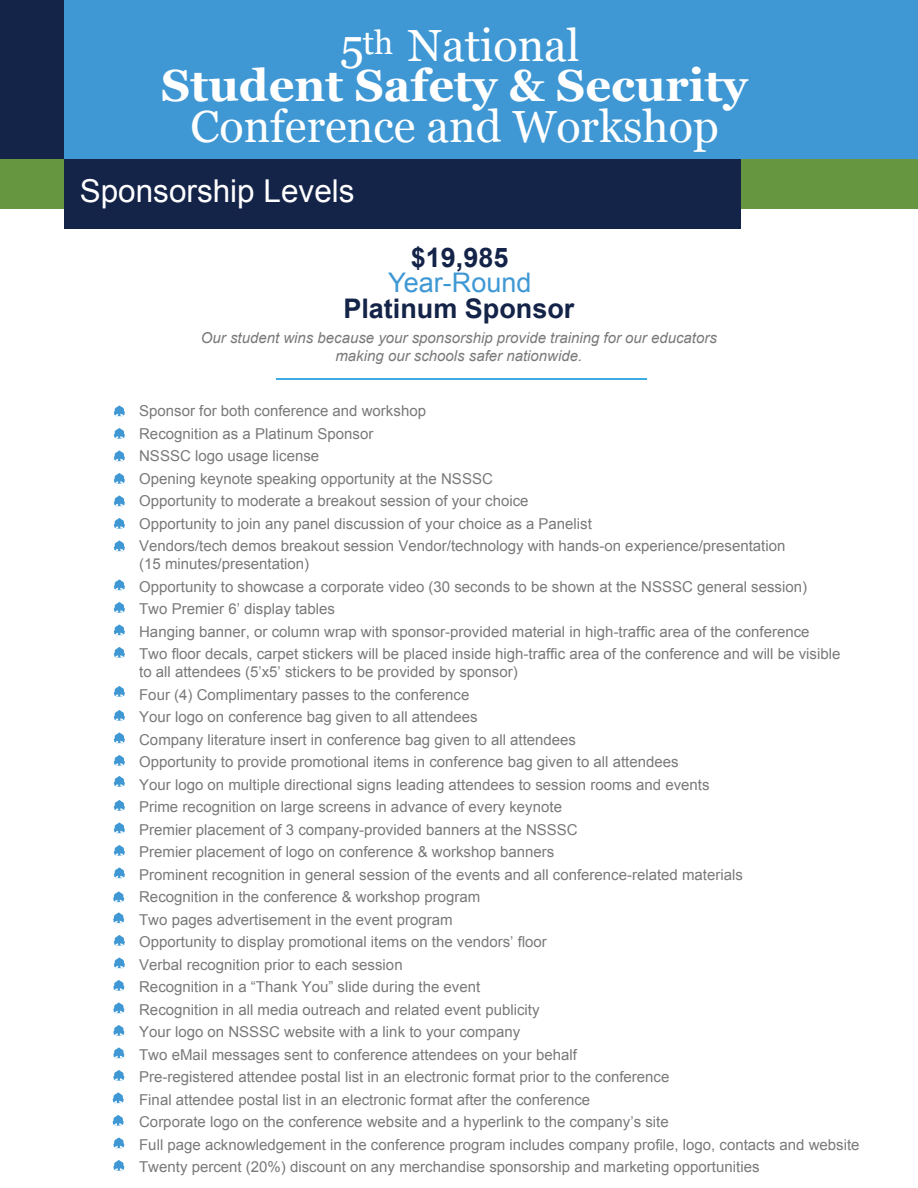
<style>
.page{position:relative;width:918px;height:1188px;background:#fff}
.page>*{position:absolute;margin:0;border:0;box-sizing:border-box;transform-origin:0 0}
.t1{font:700 45px/40.5px "Georgia";color:#fff;text-align:center}
.t2{font:45px "Georgia";color:#fff}
.t3{font:31.5px "Arial";color:#fff}
.t4{font:700 27px "Arial";color:#142348}
.t5{font:27px "Arial";color:#3f98d4}
.t6{font:15px/22.5px "Arial";color:#797979}
.t7{font:italic 15px/18px "Arial";color:#797979;text-align:center}
.s1{font-weight:400}
</style>
<div class="page">
<div style="left:0;top:3px;width:918px;height:205px;background:#669740"></div>
<div style="left:0;top:0;width:65px;height:158px;background:#142348"></div>
<div style="left:65px;top:158px;width:676px;height:70px;background:#142348"></div>
<div style="left:65px;top:0;width:853px;height:158px;background:#3f98d4"></div>
<svg style="left:113px;top:406px;width:12px;height:10px"></svg>
<svg style="left:113px;top:428px;width:12px;height:11px"></svg>
<svg style="left:113px;top:451px;width:12px;height:10px"></svg>
<svg style="left:113px;top:473px;width:12px;height:11px"></svg>
<svg style="left:113px;top:518px;width:12px;height:11px"></svg>
<svg style="left:113px;top:496px;width:12px;height:10px"></svg>
<svg style="left:113px;top:541px;width:12px;height:10px"></svg>
<svg style="left:113px;top:602px;width:12px;height:11px"></svg>
<svg style="left:113px;top:580px;width:12px;height:10px"></svg>
<svg style="left:113px;top:625px;width:12px;height:10px"></svg>
<svg style="left:113px;top:647px;width:12px;height:11px"></svg>
<svg style="left:113px;top:710px;width:12px;height:11px"></svg>
<svg style="left:113px;top:686px;width:12px;height:11px"></svg>
<svg style="left:113px;top:733px;width:12px;height:10px"></svg>
<svg style="left:113px;top:755px;width:12px;height:11px"></svg>
<svg style="left:113px;top:800px;width:12px;height:11px"></svg>
<svg style="left:113px;top:776px;width:12px;height:11px"></svg>
<svg style="left:113px;top:823px;width:12px;height:10px"></svg>
<svg style="left:113px;top:845px;width:12px;height:11px"></svg>
<svg style="left:113px;top:868px;width:12px;height:10px"></svg>
<svg style="left:113px;top:935px;width:12px;height:11px"></svg>
<svg style="left:113px;top:958px;width:12px;height:10px"></svg>
<hr style="left:276px;top:378px;width:370px;height:2px;background:#3bade2">
<svg style="left:113px;top:892px;width:12px;height:10px"></svg>
<svg style="left:113px;top:913px;width:12px;height:10px"></svg>
<svg style="left:113px;top:1003px;width:12px;height:10px"></svg>
<svg style="left:113px;top:980px;width:12px;height:11px"></svg>
<svg style="left:113px;top:1025px;width:12px;height:11px"></svg>
<svg style="left:113px;top:1048px;width:12px;height:10px"></svg>
<svg style="left:113px;top:1070px;width:12px;height:11px"></svg>
<svg style="left:113px;top:1138px;width:12px;height:10px"></svg>
<svg style="left:113px;top:1160px;width:12px;height:11px"></svg>
<svg style="left:112px;top:1093px;width:12px;height:10px"></svg>
<svg style="left:112px;top:1115px;width:12px;height:11px"></svg>
<h1 class="t1" style="left:161px;top:25px;width:588px"><span class="s1">5</span> <sup>th</sup> <span class="s1">National<br></span>Student Safety &amp; Security</h1>
<h1 class="t2" style="left:191px;top:99px;width:530px">Conference and Workshop</h1>
<h2 class="t3" style="left:80px;top:169px;width:276px">Sponsorship Levels</h2>
<h3 class="t4" style="left:411px;top:238px;width:99px">$19,985</h3>
<h3 class="t5" style="left:388px;top:264px;width:145px">Year-Round</h3>
<h3 class="t4" style="left:343px;top:289px;width:233px">Platinum Sponsor</h3>
<p class="t7" style="left:201px;top:329px;width:518px">Our student wins because your sponsorship provide training for our educators making our schools safer nationwide.</p>
<p class="t6" style="left:139px;top:400px;width:648px">Sponsor for both conference and workshop<br>Recognition as a Platinum Sponsor<br>NSSSC logo usage license<br>Opening keynote speaking opportunity at the NSSSC<br>Opportunity to moderate a breakout session of your choice<br>Opportunity to join any panel discussion of your choice as a Panelist<br>Vendors/tech demos breakout session Vendor/technology with hands-on experience/presentation</p>
<p class="t6" style="left:139px;top:553px;width:703px">(15 minutes/presentation)<br>Opportunity to showcase a corporate video (30 seconds to be shown at the NSSSC general session)<br>Two Premier 6’ display tables<br>Hanging banner, or column wrap with sponsor-provided material in high-traffic area of the conference Two floor decals, carpet stickers will be placed inside high-traffic area of the conference and will be visible</p>
<p class="t6" style="left:139px;top:661px;width:722px">to all attendees (5’x5’ stickers to be provided by sponsor)<br>Four (4) Complimentary passes to the conference<br>Your logo on conference bag given to all attendees<br>Company literature insert in conference bag given to all attendees<br>Opportunity to provide promotional items in conference bag given to all attendees<br>Your logo on multiple directional signs leading attendees to session rooms and events<br>Prime recognition on large screens in advance of every keynote<br>Premier placement of 3 company-provided banners at the NSSSC<br>Premier placement of logo on conference &amp; workshop banners<br>Prominent recognition in general session of the events and all conference-related materials<br>Recognition in the conference &amp; workshop program<br>Two pages advertisement in the event program<br>Opportunity to display promotional items on the vendors’ floor<br>Verbal recognition prior to each session<br>Recognition in a “Thank You” slide during the event<br>Recognition in all media outreach and related event publicity<br>Your logo on NSSSC website with a link to your company<br>Two eMail messages sent to conference attendees on your behalf<br>Pre-registered attendee postal list in an electronic format prior to the conference<br>Final attendee postal list in an electronic format after the conference<br>Corporate logo on the conference website and a hyperlink to the company’s site<br>Full page acknowledgement in the conference program includes company profile, logo, contacts and website Twenty percent (20%) discount on any merchandise sponsorship and marketing opportunities</p>
</div>
